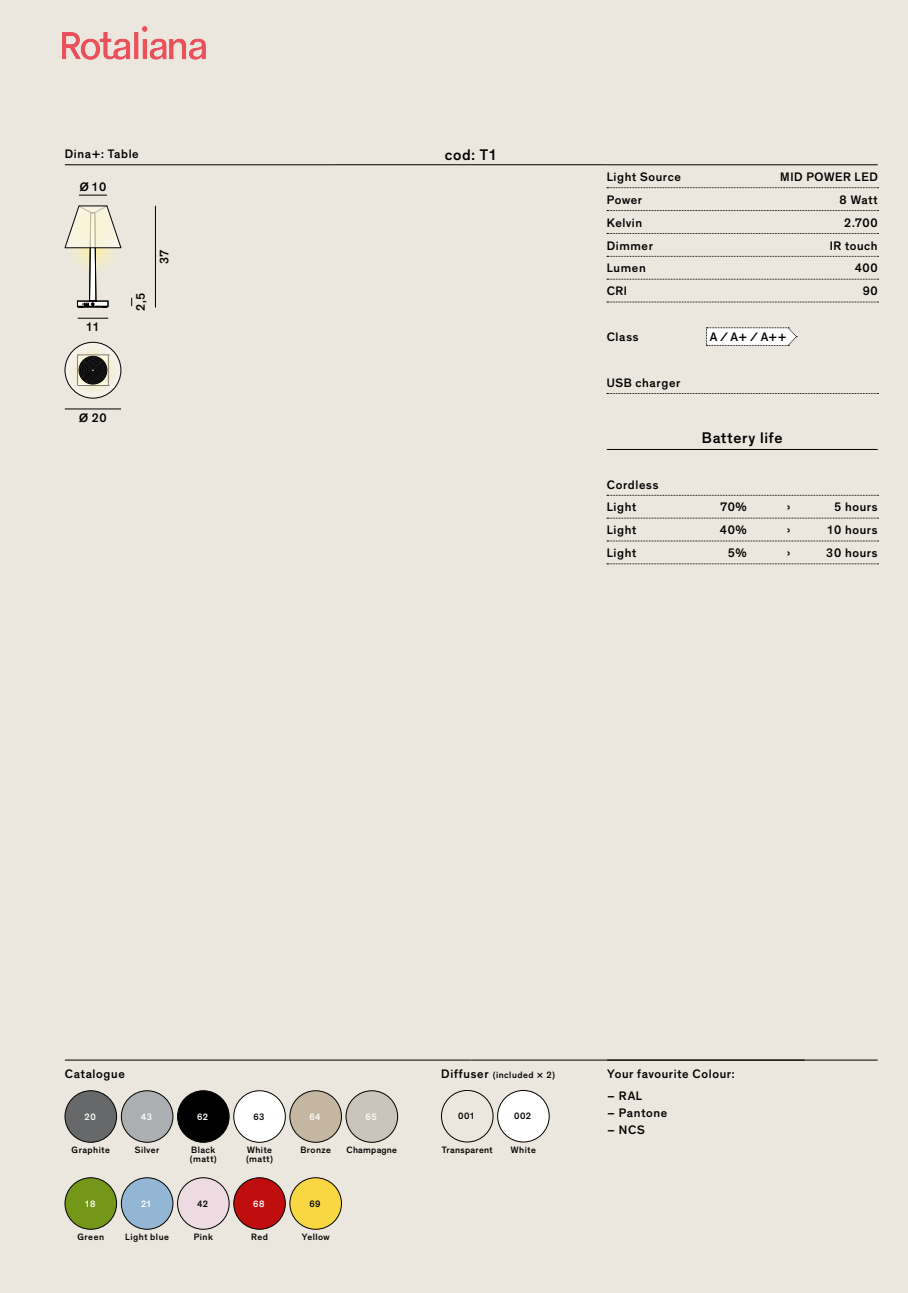
<style>
.page{position:relative;width:908px;height:1293px;background:#fff}
.page>*{position:absolute;margin:0;border:0;box-sizing:border-box;transform-origin:0 0}
.t1{font:500 15.2px "Theinhardt";letter-spacing:.05em;color:#000}
.t2{font:500 12.2px/22.8px "Theinhardt";letter-spacing:.05em;color:#000}
.t3{font:500 9.2px/9.2px "Theinhardt";letter-spacing:.05em;color:#000}
.t4{font:500 9.2px "Theinhardt";letter-spacing:.035em;color:#fff}
.t5{font:500 9.2px "Theinhardt";letter-spacing:.02em;color:#000}
.s1{font-size:12.2px}
</style>
<div class="page">
<div style="left:0;top:0;width:907px;height:1293px;background:#ece7de"></div>
<hr style="left:606px;top:449px;width:271px;height:1px;background:#000">
<svg style="left:606px;top:495px;width:272px;height:1px"></svg>
<svg style="left:606px;top:518px;width:272px;height:1px"></svg>
<svg style="left:606px;top:540px;width:272px;height:1px"></svg>
<svg style="left:606px;top:563px;width:272px;height:1px"></svg>
<svg style="left:79px;top:195px;width:28px;height:1px"></svg>
<hr style="left:78px;top:318px;width:30px;height:1px;background:#000">
<hr style="left:65px;top:408px;width:56px;height:1px;background:#000">
<svg style="left:65px;top:342px;width:56px;height:56px"></svg>
<div style="left:65px;top:342px;width:56px;height:56px;border:1px solid #000;border-radius:50%"></div>
<svg style="left:66px;top:343px;width:54px;height:54px"></svg>
<svg style="left:77px;top:354px;width:32px;height:32px"></svg>
<div style="left:65px;top:1090px;width:51px;height:52px;background:#666869;border-radius:50%"></div>
<div style="left:65px;top:1090px;width:52px;height:52px;border:1px solid #000;border-radius:50%"></div>
<div style="left:65px;top:1177px;width:51px;height:52px;background:#749719;border-radius:50%"></div>
<div style="left:65px;top:1177px;width:52px;height:52px;border:1px solid #000;border-radius:50%"></div>
<div style="left:121px;top:1090px;width:52px;height:52px;background:#acafb2;border-radius:50%"></div>
<div style="left:121px;top:1090px;width:52px;height:52px;border:1px solid #000;border-radius:50%"></div>
<div style="left:121px;top:1177px;width:52px;height:52px;background:#92b6d4;border-radius:50%"></div>
<div style="left:121px;top:1177px;width:52px;height:52px;border:1px solid #000;border-radius:50%"></div>
<div style="left:177px;top:1090px;width:52px;height:52px;background:#000;border-radius:50%"></div>
<div style="left:177px;top:1090px;width:52px;height:52px;border:1px solid #000;border-radius:50%"></div>
<div style="left:177px;top:1177px;width:52px;height:52px;background:#eedbe2;border-radius:50%"></div>
<div style="left:177px;top:1177px;width:52px;height:52px;border:1px solid #000;border-radius:50%"></div>
<div style="left:290px;top:1090px;width:51px;height:52px;background:#c4b6a1;border-radius:50%"></div>
<div style="left:289px;top:1090px;width:52px;height:52px;border:1px solid #000;border-radius:50%"></div>
<div style="left:290px;top:1177px;width:51px;height:52px;background:#f8d742;border-radius:50%"></div>
<div style="left:289px;top:1177px;width:52px;height:52px;border:1px solid #000;border-radius:50%"></div>
<div style="left:234px;top:1090px;width:51px;height:52px;background:#fff;border-radius:50%"></div>
<div style="left:233px;top:1090px;width:52px;height:52px;border:1px solid #000;border-radius:50%"></div>
<div style="left:234px;top:1177px;width:51px;height:52px;background:#c00d0e;border-radius:50%"></div>
<div style="left:233px;top:1177px;width:52px;height:52px;border:1px solid #000;border-radius:50%"></div>
<div style="left:346px;top:1090px;width:51px;height:52px;background:#cbc4bc;border-radius:50%"></div>
<div style="left:346px;top:1090px;width:51px;height:52px;border:1px solid #000;border-radius:50%"></div>
<hr style="left:65px;top:1059px;width:406px;height:1px;background:#000">
<hr style="left:471px;top:1059px;width:406px;height:1px;background:#000">
<hr style="left:65px;top:164px;width:270px;height:1px;background:#000">
<hr style="left:335px;top:164px;width:271px;height:1px;background:#000">
<hr style="left:606px;top:164px;width:271px;height:1px;background:#000">
<svg style="left:606px;top:187px;width:272px;height:1px"></svg>
<svg style="left:606px;top:210px;width:272px;height:1px"></svg>
<svg style="left:606px;top:233px;width:272px;height:1px"></svg>
<svg style="left:606px;top:256px;width:272px;height:1px"></svg>
<svg style="left:606px;top:279px;width:272px;height:1px"></svg>
<svg style="left:606px;top:302px;width:272px;height:1px"></svg>
<svg style="left:606px;top:393px;width:272px;height:1px"></svg>
<svg style="left:706px;top:327px;width:91px;height:19px;background:#edeceb"></svg>
<svg style="left:64px;top:206px;width:58px;height:102px"></svg>
<hr style="left:155px;top:206px;width:1px;height:101px;background:#000">
<div style="left:497px;top:1090px;width:52px;height:52px;background:#fff;border-radius:50%"></div>
<div style="left:497px;top:1090px;width:52px;height:52px;border:1px solid #000;border-radius:50%"></div>
<div style="left:441px;top:1090px;width:52px;height:52px;border:1px solid #000;border-radius:50%"></div>
<img style="left:62px;top:27px;width:144px;height:32px">
<p class="t2" style="left:65px;top:142px;width:75px">Dina+: Table</p>
<p class="t1" style="left:444px;top:146px;width:54px">cod: T1</p>
<p class="t2" style="left:80px;top:175px;width:28px">Ø 10</p>
<p class="t2" style="left:86px;top:315px;width:15px">11</p>
<p class="t2" style="left:129px;top:311px;width:20px;rotate:-90deg">2,5</p>
<p class="t2" style="left:153px;top:264px;width:16px;rotate:-90deg">37</p>
<p class="t2" style="left:79px;top:406px;width:29px">Ø 20</p>
<p class="t2" style="left:606px;top:165px;width:76px">Light Source</p>
<p class="t2" style="left:779px;top:165px;width:99px">MID POWER LED</p>
<p class="t2" style="left:606px;top:188px;width:37px">Power</p>
<p class="t2" style="left:839px;top:188px;width:40px">8 Watt</p>
<p class="t2" style="left:606px;top:211px;width:37px">Kelvin</p>
<p class="t2" style="left:843px;top:211px;width:35px">2.700</p>
<p class="t2" style="left:606px;top:234px;width:48px">Dimmer</p>
<p class="t2" style="left:829px;top:234px;width:49px">IR touch</p>
<p class="t2" style="left:606px;top:257px;width:40px">Lumen</p>
<p class="t2" style="left:854px;top:257px;width:24px">400</p>
<p class="t2" style="left:606px;top:279px;width:22px">CRI</p>
<p class="t2" style="left:862px;top:279px;width:17px">90</p>
<p class="t2" style="left:606px;top:325px;width:33px">Class</p>
<p class="t2" style="left:709px;top:325px;width:79px">A ⁄ A+ ⁄ A++</p>
<p class="t2" style="left:606px;top:371px;width:75px">USB charger</p>
<p class="t2" style="left:606px;top:473px;width:53px">Cordless<br>Light</p>
<p class="t1" style="left:701px;top:428px;width:82px">Battery life</p>
<p class="t2" style="left:719px;top:495px;width:28px">70%</p>
<p class="t2" style="left:787px;top:495px;width:4px">›</p>
<p class="t2" style="left:833px;top:495px;width:45px">5 hours</p>
<p class="t2" style="left:606px;top:518px;width:31px">Light</p>
<p class="t2" style="left:719px;top:518px;width:29px">40%</p>
<p class="t2" style="left:787px;top:518px;width:4px">›</p>
<p class="t2" style="left:826px;top:518px;width:52px">10 hours</p>
<p class="t2" style="left:606px;top:541px;width:31px">Light</p>
<p class="t2" style="left:727px;top:541px;width:20px">5%</p>
<p class="t2" style="left:787px;top:541px;width:4px">›</p>
<p class="t2" style="left:825px;top:541px;width:53px">30 hours</p>
<p class="t2" style="left:65px;top:1061px;width:61px">Catalogue</p>
<p class="t4" style="left:85px;top:1111px;width:13px">20</p>
<p class="t3" style="left:72px;top:1145px;width:40px">Graphite</p>
<p class="t4" style="left:141px;top:1111px;width:13px">43</p>
<p class="t3" style="left:135px;top:1145px;width:26px">Silver</p>
<p class="t4" style="left:85px;top:1198px;width:12px">18</p>
<p class="t3" style="left:77px;top:1232px;width:28px">Green</p>
<p class="t4" style="left:141px;top:1198px;width:13px">21</p>
<p class="t3" style="left:125px;top:1232px;width:45px">Light blue</p>
<p class="t4" style="left:197px;top:1111px;width:13px">62</p>
<p class="t3" style="left:189px;top:1145px;width:29px">Black (matt)</p>
<p class="t3" style="left:197px;top:1198px;width:13px">42</p>
<p class="t3" style="left:194px;top:1232px;width:21px">Pink</p>
<p class="t3" style="left:253px;top:1111px;width:13px">63</p>
<p class="t3" style="left:246px;top:1145px;width:29px">White (matt)</p>
<p class="t4" style="left:253px;top:1198px;width:13px">68</p>
<p class="t3" style="left:251px;top:1232px;width:18px">Red</p>
<p class="t4" style="left:309px;top:1111px;width:13px">64</p>
<p class="t3" style="left:300px;top:1145px;width:32px">Bronze</p>
<p class="t4" style="left:365px;top:1111px;width:13px">65</p>
<p class="t5" style="left:346px;top:1144px;width:52px">Champagne</p>
<p class="t3" style="left:309px;top:1198px;width:13px">69</p>
<p class="t3" style="left:301px;top:1232px;width:29px">Yellow</p>
<p class="t3" style="left:441px;top:1069px;width:115px"><span class="s1">Diffuser</span> (included × 2)</p>
<p class="t2" style="left:607px;top:1061px;width:129px">Your favourite Colour:</p>
<p class="t2" style="left:607px;top:1084px;width:36px">– RAL</p>
<p class="t2" style="left:607px;top:1101px;width:61px">– Pantone</p>
<p class="t2" style="left:607px;top:1118px;width:39px">– NCS</p>
<p class="t3" style="left:458px;top:1111px;width:19px">001</p>
<p class="t3" style="left:441px;top:1145px;width:52px">Transparent</p>
<p class="t3" style="left:514px;top:1111px;width:19px">002</p>
<p class="t3" style="left:510px;top:1145px;width:26px">White</p>
</div>
